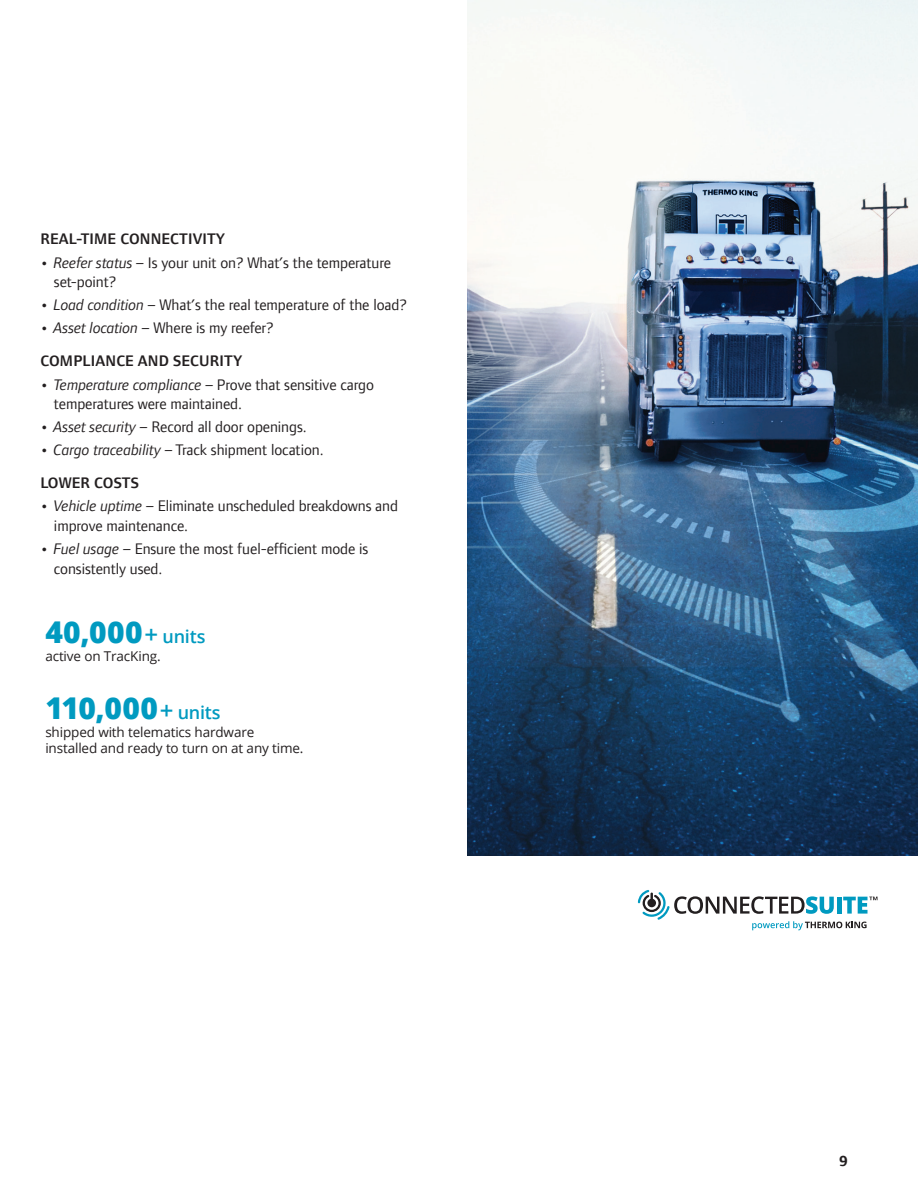
<style>
.page{position:relative;width:918px;height:1188px;background:#fff}
.page>*{position:absolute;margin:0;border:0;box-sizing:border-box;transform-origin:0 0}
.t1{font:800 30px "Open Sans";letter-spacing:.01em;color:#009ac0}
.t2{font:15.75px/19.5px "Foundry Form Sans";letter-spacing:-.005em;color:#231f20}
.t3{font:15.75px "Foundry Form Sans Demi OSF";letter-spacing:.01em;color:#231f20}
.t4{font:700 15px "Foundry Form Sans";color:#231f20}
.t5{font:13.5px/16.5px "Open Sans";letter-spacing:-.01em;color:#231f20}
.s1{font-weight:700}
.s2{font-style:italic}
.s3{font-weight:600;font-size:24px}
.s4{font-weight:600;font-size:18px}
</style>
<div class="page">
<img style="left:467px;top:0;width:451px;height:855px">
<svg style="left:638px;top:890px;width:239px;height:40px"></svg>
<p class="t3" style="left:40px;top:230px;width:186px">REAL-TIME CONNECTIVITY</p>
<p class="t2" style="left:54px;top:252px;width:339px;text-indent:-13px"><span class="s1">•</span> <span class="s2">Reefer status –</span> Is your unit on? What’s the temperature set-point?</p>
<p class="t2" style="left:40px;top:295px;width:368px"><span class="s1">•</span> <span class="s2">Load condition –</span> What’s the real temperature of the load?</p>
<p class="t2" style="left:40px;top:318px;width:235px"><span class="s1">•</span> <span class="s2">Asset location –</span> Where is my reefer?</p>
<p class="t3" style="left:40px;top:352px;width:203px">COMPLIANCE AND SECURITY</p>
<p class="t2" style="left:54px;top:374px;width:321px;text-indent:-13px"><span class="s1">•</span> <span class="s2">Temperature compliance –</span> Prove that sensitive cargo temperatures were maintained.</p>
<p class="t2" style="left:40px;top:417px;width:268px"><span class="s1">•</span> <span class="s2">Asset security –</span> Record all door openings.</p>
<p class="t2" style="left:40px;top:440px;width:285px"><span class="s1">•</span> <span class="s2">Cargo traceability –</span> Track shipment location.</p>
<p class="t3" style="left:40px;top:474px;width:100px">LOWER COSTS</p>
<p class="t2" style="left:54px;top:496px;width:346px;text-indent:-13px"><span class="s1">•</span> <span class="s2">Vehicle uptime –</span> Eliminate unscheduled breakdowns and improve maintenance.</p>
<p class="t2" style="left:54px;top:539px;width:316px;text-indent:-13px"><span class="s1">•</span> <span class="s2">Fuel usage –</span> Ensure the most fuel-efficient mode is consistently used.</p>
<h1 class="t1" style="left:45px;top:609px;width:162px">40,000 <span class="s3">+</span> <span class="s4">units</span></h1>
<p class="t5" style="left:45px;top:647px;width:117px">active on TracKing.</p>
<h1 class="t1" style="left:45px;top:685px;width:177px">110,000 <span class="s3">+</span> <span class="s4">units</span></h1>
<p class="t5" style="left:45px;top:723px;width:260px">shipped with telematics hardware installed and ready to turn on at any time.</p>
<p class="t4" style="left:840px;top:1153px;width:9px">9</p>
</div>
